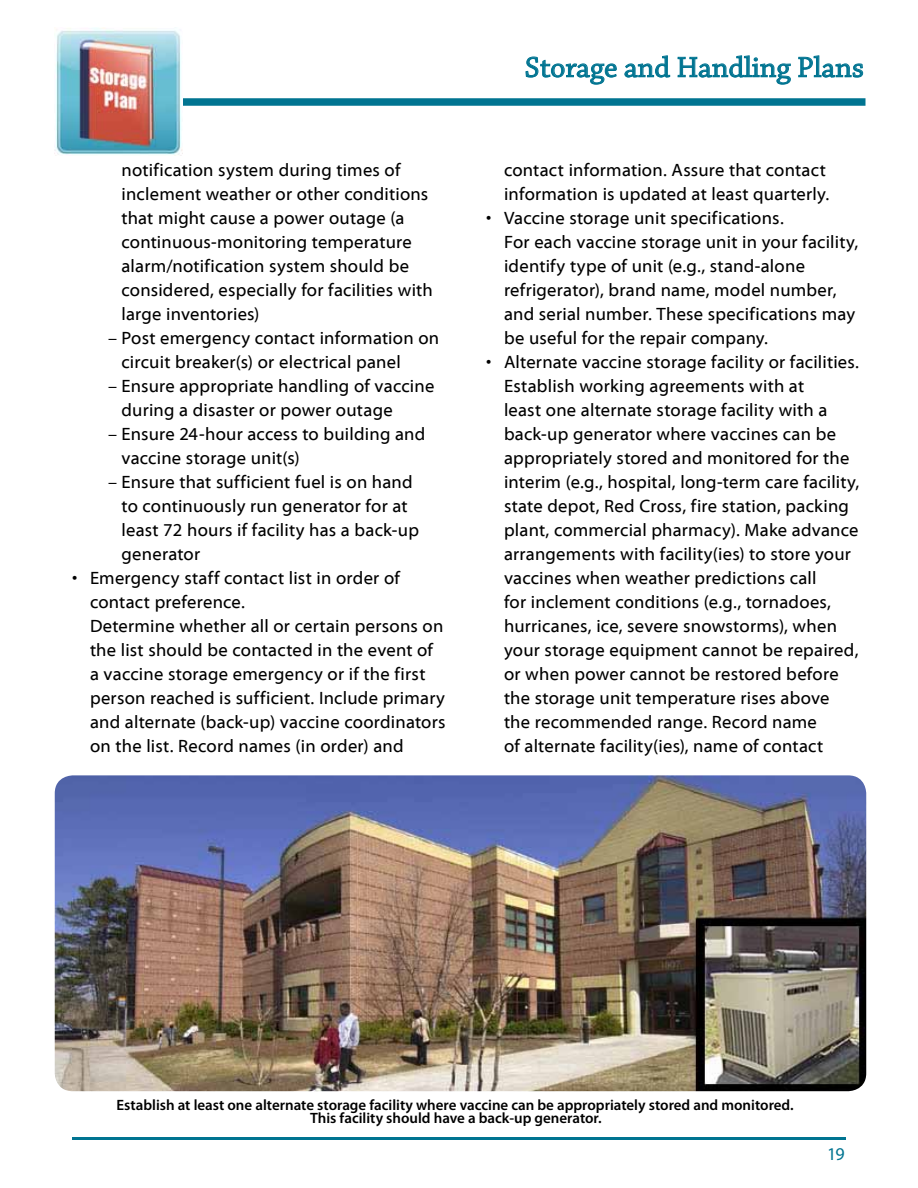
<style>
.page{position:relative;width:918px;height:1188px;background:#fff}
.page>*{position:absolute;margin:0;border:0;box-sizing:border-box;transform-origin:0 0}
.t1{font:30px "Chaparral Pro";color:#007491}
.t2{font:18px/24px "Myriad Web Pro";letter-spacing:.01em;color:#000}
.t3{font:18px "Myriad Pro";color:#007491}
.image_subtext{font:600 15px "Myriad Pro";color:#000}
.s1{font-family:"Myriad Pro"}
</style>
<div class="page">
<svg style="left:525px;top:56px;width:92px;height:29px"></svg>
<svg style="left:624px;top:55px;width:47px;height:23px"></svg>
<svg style="left:677px;top:55px;width:114px;height:30px"></svg>
<svg style="left:798px;top:55px;width:66px;height:23px"></svg>
<div style="left:56px;top:98px;width:810px;height:8px;background:#007491"></div>
<hr style="left:72px;top:1137px;width:774px;height:3px;background:#007491">
<img style="left:54px;top:27px;width:129px;height:129px">
<img style="left:55px;top:775px;width:811px;height:316px">
<p class="t2" style="left:122px;top:158px;width:313px">notification system during times of inclement weather or other conditions that might cause a power outage (a continuous-monitoring temperature alarm/notification system should be considered, especially for facilities with large inventories)</p>
<p class="t2" style="left:122px;top:326px;width:319px;text-indent:-14px"><span class="s1">–</span> Post emergency contact information on circuit breaker(s) or electrical panel</p>
<p class="t2" style="left:122px;top:374px;width:314px;text-indent:-14px"><span class="s1">–</span> Ensure appropriate handling of vaccine during a disaster or power outage</p>
<p class="t2" style="left:122px;top:422px;width:305px;text-indent:-14px"><span class="s1">–</span> Ensure 24-hour access to building and vaccine storage unit(s)</p>
<p class="t2" style="left:122px;top:470px;width:299px;text-indent:-14px"><span class="s1">–</span> Ensure that sufficient fuel is on hand to continuously run generator for at least 72 hours if facility has a back-up generator</p>
<p class="t2" style="left:90px;top:566px;width:357px;text-indent:-18px">• Emergency staff contact list in order of contact preference.<br>Determine whether all or certain persons on the list should be contacted in the event of a vaccine storage emergency or if the first person reached is sufficient. Include primary and alternate (back-up) vaccine coordinators on the list. Record names (in order) and</p>
<h1 class="t1" style="left:525px;top:51px;width:341px">Storage and Handling Plans</h1>
<p class="t2" style="left:504px;top:158px;width:325px">contact information. Assure that contact information is updated at least quarterly.</p>
<p class="t2" style="left:504px;top:206px;width:356px;text-indent:-18px">• Vaccine storage unit specifications.<br>For each vaccine storage unit in your facility, identify type of unit (e.g., stand-alone refrigerator), brand name, model number, and serial number. These specifications may be useful for the repair company.</p>
<p class="t2" style="left:504px;top:350px;width:357px;text-indent:-18px">• Alternate vaccine storage facility or facilities.<br>Establish working agreements with at<br>least one alternate storage facility with a back-up generator where vaccines can be appropriately stored and monitored for the interim (e.g., hospital, long-term care facility, state depot, Red Cross, fire station, packing plant, commercial pharmacy). Make advance arrangements with facility(ies) to store your vaccines when weather predictions call<br>for inclement conditions (e.g., tornadoes, hurricanes, ice, severe snowstorms), when your storage equipment cannot be repaired, or when power cannot be restored before the storage unit temperature rises above the recommended range. Record name<br>of alternate facility(ies), name of contact</p>
<p class="image_subtext" style="left:117px;top:1097px;width:679px">Establish at least one alternate storage facility where vaccine can be appropriately stored and monitored.</p>
<p class="image_subtext" style="left:310px;top:1110px;width:293px">This facility should have a back-up generator.</p>
<p class="t3" style="left:827px;top:1144px;width:19px">19</p>
</div>
